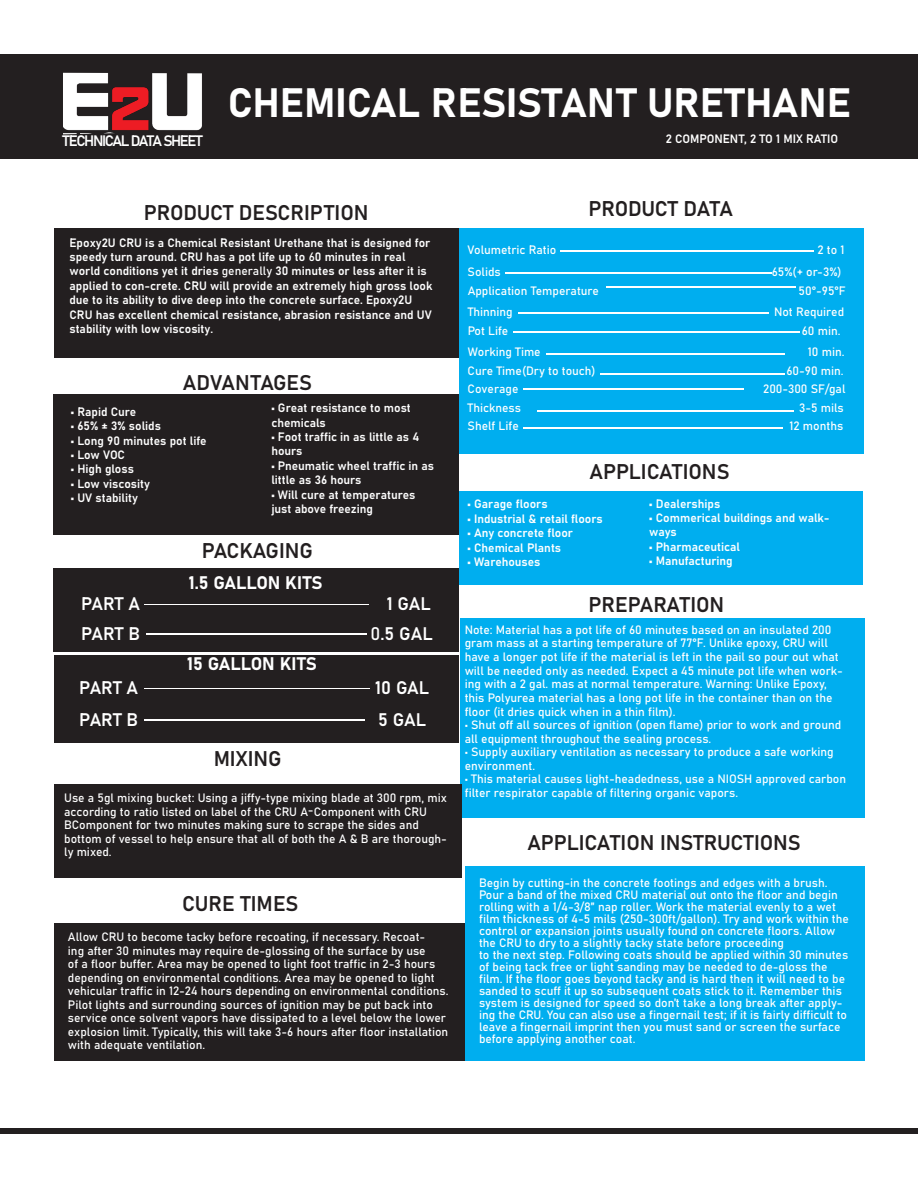
<style>
.page{position:relative;width:918px;height:1188px;background:#fff}
.page>*{position:absolute;margin:0;border:0;box-sizing:border-box;transform-origin:0 0}
.t1{font:40.5px "Bahnschrift";color:#fff}
.t2{font:21px "Bahnschrift";letter-spacing:-.005em;color:#231f20}
.t3{font:18px "Bahnschrift";color:#fff}
.t4{font:15px "Bahnschrift";letter-spacing:-.09em;color:#fff}
.t5{font:12px/13.5px "Bahnschrift";color:#fff}
</style>
<div class="page">
<div style="left:459px;top:491px;width:404px;height:94px;background:#00aeef"></div>
<div style="left:54px;top:568px;width:405px;height:84px;background:#231f20"></div>
<div style="left:54px;top:228px;width:405px;height:130px;background:#231f20"></div>
<div style="left:54px;top:394px;width:405px;height:141px;background:#231f20"></div>
<div style="left:0;top:1128px;width:918px;height:6px;background:#231f20"></div>
<div style="left:459px;top:228px;width:405px;height:226px;background:#00aeef"></div>
<hr style="left:561px;top:250px;width:253px;height:2px;background:#fff">
<hr style="left:505px;top:272px;width:267px;height:1px;background:#fff">
<hr style="left:606px;top:286px;width:190px;height:2px;background:#fff">
<hr style="left:518px;top:312px;width:250px;height:2px;background:#fff">
<hr style="left:513px;top:331px;width:287px;height:1px;background:#fff">
<hr style="left:600px;top:373px;width:185px;height:2px;background:#fff">
<hr style="left:523px;top:388px;width:220px;height:2px;background:#fff">
<hr style="left:144px;top:604px;width:225px;height:1px;background:#fff">
<hr style="left:146px;top:633px;width:221px;height:2px;background:#fff">
<div style="left:54px;top:655px;width:405px;height:88px;background:#231f20"></div>
<hr style="left:144px;top:688px;width:225px;height:1px;background:#fff">
<hr style="left:144px;top:719px;width:221px;height:2px;background:#fff">
<div style="left:460px;top:618px;width:405px;height:199px;background:#00aeef"></div>
<div style="left:0;top:54px;width:918px;height:105px;background:#231f20"></div>
<img style="left:63px;top:73px;width:139px;height:61px">
<hr style="left:537px;top:410px;width:257px;height:2px;background:#fff">
<hr style="left:523px;top:427px;width:260px;height:2px;background:#fff">
<hr style="left:547px;top:353px;width:238px;height:2px;background:#fff">
<div style="left:54px;top:784px;width:408px;height:94px;background:#231f20"></div>
<div style="left:54px;top:923px;width:411px;height:138px;background:#231f20"></div>
<div style="left:465px;top:866px;width:400px;height:195px;background:#00aeef"></div>
<p class="t1" style="left:228px;top:72px;width:625px">CHEMICAL RESISTANT URETHANE</p>
<p class="t4" style="left:63px;top:130px;width:142px">TECHNICAL DATA SHEET</p>
<p class="t5" style="left:666px;top:131px;width:174px">2 COMPONENT, 2 TO 1 MIX RATIO</p>
<p class="t2" style="left:144px;top:196px;width:226px">PRODUCT DESCRIPTION</p>
<p class="t2" style="left:589px;top:192px;width:146px">PRODUCT DATA</p>
<p class="t5" style="left:69px;top:234px;width:364px;line-height:14.4px">Epoxy2U CRU is a Chemical Resistant Urethane that is designed for speedy turn around. CRU has a pot life up to 60 minutes in real world conditions yet it dries generally 30 minutes or less after it is applied to con-crete. CRU will provide an extremely high gross look due to its ability to dive deep into the concrete surface. Epoxy2U CRU has excellent chemical resistance, abrasion resistance and UV stability with low viscosity.</p>
<p class="t5" style="left:817px;top:242px;width:29px">2 to 1</p>
<p class="t5" style="left:468px;top:238px;width:90px;line-height:21.5px">Volumetric Ratio<br>Solids</p>
<p class="t5" style="left:468px;top:279px;width:133px;line-height:21.6px">Application Temperature<br>Thinning</p>
<p class="t5" style="left:468px;top:319px;width:75px;line-height:21.5px">Pot Life<br>Working Time</p>
<p class="t5" style="left:468px;top:361px;width:129px;line-height:18.5px">Cure Time(Dry to touch)<br>Coverage<br>Thickness<br>Shelf Life</p>
<p class="t5" style="left:772px;top:264px;width:72px">65%(+ or-3%)</p>
<p class="t5" style="left:799px;top:283px;width:49px">50°-95°F</p>
<p class="t5" style="left:774px;top:304px;width:72px">Not Required</p>
<p class="t5" style="left:802px;top:323px;width:40px">60 min.</p>
<p class="t5" style="left:808px;top:345px;width:38px">10 min.</p>
<p class="t5" style="left:786px;top:363px;width:59px">60-90 min.</p>
<p class="t2" style="left:183px;top:366px;width:131px">ADVANTAGES</p>
<p class="t5" style="left:763px;top:382px;width:84px">200-300 SF/gal</p>
<p class="t5" style="left:799px;top:400px;width:46px">3-5 mils</p>
<p class="t5" style="left:271px;top:400px;width:141px;line-height:14.4px">• Great resistance to most chemicals</p>
<p class="t5" style="left:271px;top:429px;width:149px;line-height:14.4px">• Foot traffic in as little as 4 hours</p>
<p class="t5" style="left:271px;top:457px;width:164px;line-height:14.4px">• Pneumatic wheel traffic in as little as 36 hours</p>
<p class="t5" style="left:271px;top:486px;width:145px;line-height:14.4px">• Will cure at temperatures just above freezing</p>
<p class="t5" style="left:71px;top:404px;width:67px">• Rapid Cure</p>
<p class="t5" style="left:71px;top:418px;width:92px">• 65% ± 3% solids</p>
<p class="t5" style="left:71px;top:433px;width:137px">• Long 90 minutes pot life</p>
<p class="t5" style="left:71px;top:447px;width:56px">• Low VOC</p>
<p class="t5" style="left:71px;top:462px;width:65px">• High gloss</p>
<p class="t5" style="left:71px;top:476px;width:80px">• Low viscosity</p>
<p class="t5" style="left:71px;top:490px;width:68px">• UV stability</p>
<p class="t5" style="left:649px;top:496px;width:72px">• Dealerships</p>
<p class="t5" style="left:649px;top:510px;width:182px;line-height:14.4px">• Commerical buildings and walk&shy;ways</p>
<p class="t5" style="left:649px;top:539px;width:92px">• Pharmaceutical</p>
<p class="t5" style="left:649px;top:553px;width:85px">• Manufacturing</p>
<p class="t5" style="left:790px;top:419px;width:55px">12 months</p>
<p class="t2" style="left:590px;top:456px;width:141px">APPLICATIONS</p>
<p class="t5" style="left:468px;top:497px;width:82px">• Garage floors</p>
<p class="t5" style="left:468px;top:511px;width:137px">• Industrial &amp; retail floors</p>
<p class="t5" style="left:468px;top:525px;width:107px">• Any concrete floor</p>
<p class="t5" style="left:468px;top:540px;width:95px">• Chemical Plants</p>
<p class="t5" style="left:468px;top:554px;width:74px">• Warehouses</p>
<p class="t2" style="left:202px;top:534px;width:113px">PACKAGING</p>
<p class="t3" style="left:189px;top:569px;width:135px">1.5 GALLON KITS</p>
<p class="t3" style="left:81px;top:590px;width:60px">PART A</p>
<p class="t3" style="left:387px;top:590px;width:45px">1 GAL</p>
<p class="t3" style="left:81px;top:620px;width:60px">PART B</p>
<p class="t3" style="left:370px;top:620px;width:64px">0.5 GAL</p>
<p class="t3" style="left:187px;top:650px;width:131px">15 GALLON KITS</p>
<p class="t3" style="left:79px;top:674px;width:60px">PART A</p>
<p class="t3" style="left:375px;top:674px;width:55px">10 GAL</p>
<p class="t3" style="left:79px;top:706px;width:60px">PART B</p>
<p class="t3" style="left:378px;top:706px;width:49px">5 GAL</p>
<p class="t2" style="left:214px;top:743px;width:69px">MIXING</p>
<p class="t5" style="left:64px;top:790px;width:384px">Use a 5gl mixing bucket: Using a jiffy-type mixing blade at 300 rpm, mix</p>
<p class="t5" style="left:64px;top:804px;width:384px">according to ratio listed on label of the CRU A-Component with CRU BComponent for two minutes making sure to scrape the sides and bottom of vessel to help ensure that all of both the A &amp; B are thorough&shy;ly mixed.</p>
<p class="t2" style="left:182px;top:887px;width:118px">CURE TIMES</p>
<p class="t5" style="left:68px;top:929px;width:382px">Allow CRU to become tacky before recoating, if necessary. Recoat-<br>ing after 30 minutes may require de-glossing of the surface by use<br>of a floor buffer. Area may be opened to light foot traffic in 2-3 hours depending on environmental conditions. Area may be opened to light vehicular traffic in 12-24 hours depending on environmental conditions.</p>
<p class="t5" style="left:68px;top:997px;width:382px">Pilot lights and surrounding sources of ignition may be put back into service once solvent vapors have dissipated to a level below the lower explosion limit. Typically, this will take 3-6 hours after floor installation with adequate ventilation.</p>
<p class="t2" style="left:589px;top:588px;width:137px">PREPARATION</p>
<p class="t5" style="left:465px;top:622px;width:380px">Note: Material has a pot life of 60 minutes based on an insulated 200 gram mass at a starting temperature of 77°F. Unlike epoxy, CRU will have a longer pot life if the material is left in the pail so pour out what will be needed only as needed. Expect a 45 minute pot life when work&shy;ing with a 2 gal. mas at normal temperature. Warning: Unlike Epoxy, this Polyurea material has a long pot life in the container than on the floor (it dries quick when in a thin film).</p>
<p class="t5" style="left:465px;top:717px;width:378px">• Shut off all sources of ignition (open flame) prior to work and ground all equipment throughout the sealing process.</p>
<p class="t5" style="left:465px;top:744px;width:370px">• Supply auxiliary ventilation as necessary to produce a safe working environment.</p>
<p class="t5" style="left:465px;top:771px;width:383px">• This material causes light-headedness, use a NIOSH approved carbon filter respirator capable of filtering organic vapors.</p>
<p class="t2" style="left:527px;top:827px;width:275px">APPLICATION INSTRUCTIONS</p>
<p class="t5" style="left:479px;top:876px;width:372px;line-height:12px">Begin by cutting-in the concrete footings and edges with a brush.<br>Pour a band of the mixed CRU material out onto the floor and begin rolling with a 1/4-3/8” nap roller. Work the material evenly to a wet film thickness of 4-5 mils (250-300ft/gallon). Try and work within the control or expansion joints usually found on concrete floors. Allow the CRU to dry to a slightly tacky state before proceeding</p>
<p class="t5" style="left:479px;top:948px;width:371px;line-height:12px">to the next step. Following coats should be applied within 30 minutes of being tack free or light sanding may be needed to de-gloss the film. If the floor goes beyond tacky and is hard then it will need to be sanded to scuff it up so subsequent coats stick to it. Remember this system is designed for speed so don’t take a long break after apply&shy;ing the CRU. You can also use a fingernail test; if it is fairly difficult to leave a fingernail imprint then you must sand or screen the surface before applying another coat.</p>
</div>
